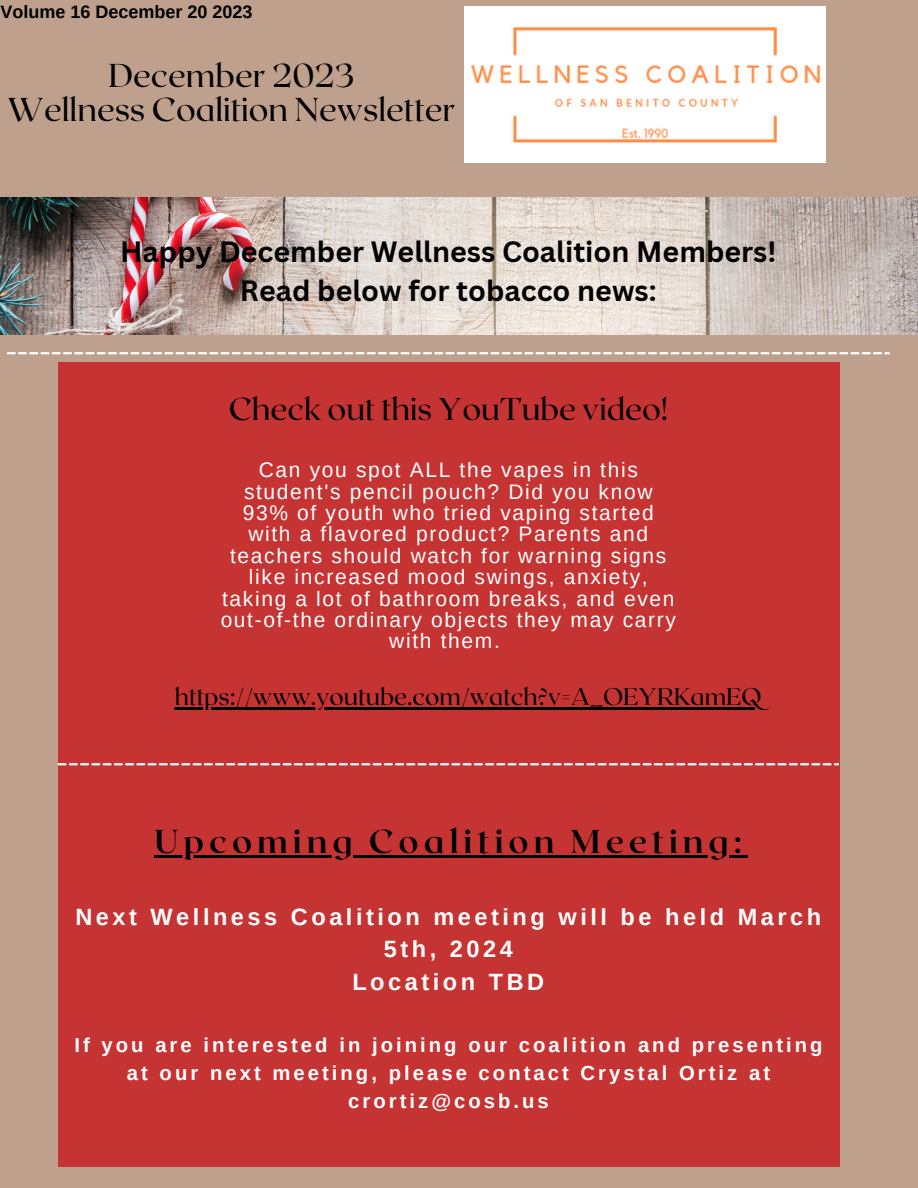
<style>
.page{position:relative;width:918px;height:1188px;background:#bea08d}
.page>*{position:absolute;margin:0;border:0;box-sizing:border-box;transform-origin:0 0}
.t1{font:33px "Roxborough CF";color:#000}
.t2{font:700 33px "Roxborough CF";letter-spacing:.15em;color:#000}
.t3{font:31.5px "Roxborough CF";color:#000}
.t4{font:700 28.65px "Canva Sans";color:#000}
.t5{font:24px "Roxborough CF";color:#000}
.t6{font:700 23.55px/32.7px "Arimo";letter-spacing:.15em;color:#fff;text-align:center}
.t7{font:21px/21.3px "Arimo";letter-spacing:.08em;color:#fff;text-align:center}
.t8{font:700 20.25px/28.2px "Arimo";letter-spacing:.15em;color:#fff;text-align:center}
.t9{font:700 18px "Arimo";color:#000}
</style>
<div class="page">
<div style="left:58px;top:362px;width:781px;height:805px;background:#c63333"></div>
<img style="left:465px;top:7px;width:361px;height:155px">
<img style="left:0;top:197px;width:918px;height:137px">
<svg style="left:7px;top:352px;width:883px;height:2px"></svg>
<svg style="left:58px;top:763px;width:781px;height:2px;background:#eec4c4"></svg>
<hr style="left:154px;top:855px;width:593px;height:2px;background:#000">
<hr style="left:175px;top:707px;width:587px;height:3px;background:#000">
<p class="t9" style="left:0;top:1px;width:253px">Volume 16 December 20 2023</p>
<p class="t1" style="left:109px;top:54px;width:248px">December 2023</p>
<p class="t1" style="left:8px;top:88px;width:449px">Wellness Coalition Newsletter</p>
<p class="t4" style="left:120px;top:231px;width:658px">Happy December Wellness Coalition Members!</p>
<p class="t4" style="left:240px;top:270px;width:418px">Read below for tobacco news:</p>
<p class="t3" style="left:229px;top:389px;width:441px">Check out this YouTube video!</p>
<p class="t7" style="left:221px;top:459px;width:457px">Can you spot ALL the vapes in this student's pencil pouch? Did you know 93% of youth who tried vaping started with a flavored product? Parents and teachers should watch for warning signs like increased mood swings, anxiety, taking a lot of bathroom breaks, and even out-of-the ordinary objects they may carry with them.</p>
<p class="t5" style="left:175px;top:681px;width:588px">https://www.youtube.com/watch?v=A_OEYRKamEQ</p>
<p class="t2" style="left:154px;top:820px;width:590px">Upcoming Coalition Meeting:</p>
<p class="t6" style="left:75px;top:900px;width:747px">Next Wellness Coalition meeting will be held March<br>5th, 2024</p>
<p class="t6" style="left:352px;top:965px;width:193px">Location TBD</p>
<p class="t8" style="left:74px;top:1031px;width:750px">If you are interested in joining our coalition and presenting at our next meeting, please contact Crystal Ortiz at crortiz@cosb.us</p>
</div>
